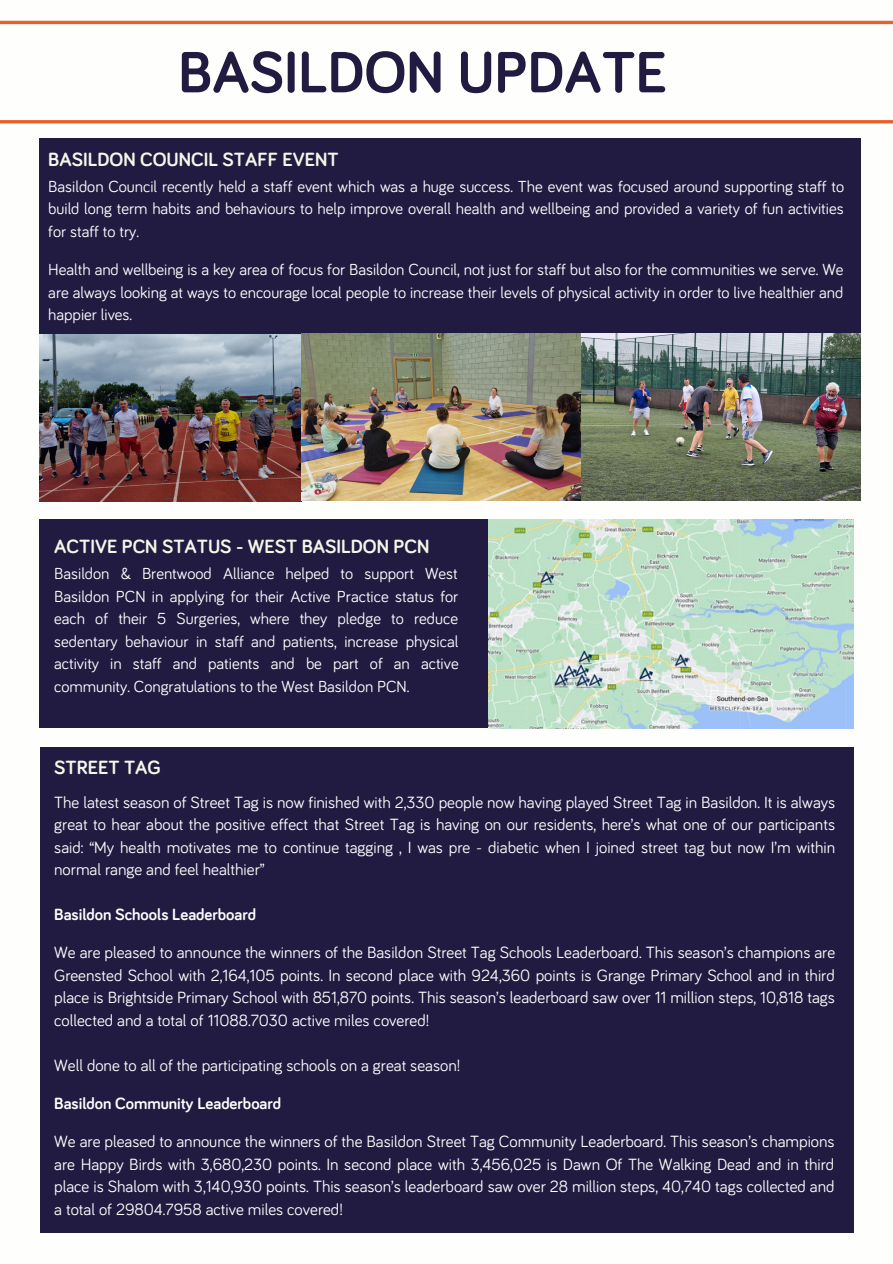
<style>
.page{position:relative;width:893px;height:1264px;background:#fff}
.page>*{position:absolute;margin:0;border:0;box-sizing:border-box;transform-origin:0 0}
.t1{font:700 60px "Bariol";color:#211b41}
.t2{font:700 19.8px "Bariol";color:#f6f6e9}
.t3{font:16.8px/22.5px "Bariol";color:#fff;text-align:justify}
.t4{font:700 16.8px "Bariol";color:#fff}
.t5{font:16.5px/22.5px "Bariol";color:#fff;text-align:justify}
</style>
<div class="page">
<div style="left:40px;top:519px;width:487px;height:208px;background:#211b41"></div>
<div style="left:40px;top:747px;width:813px;height:485px;background:#211b41"></div>
<img style="left:488px;top:519px;width:365px;height:209px">
<div style="left:40px;top:138px;width:820px;height:207px;background:#211b41"></div>
<img style="left:40px;top:333px;width:820px;height:168px">
<hr style="left:0;top:21px;width:892px;height:3px;background:#eb6028">
<hr style="left:0;top:120px;width:892px;height:3px;background:#eb6028">
<p class="t1" style="left:178px;top:45px;width:490px">BASILDON UPDATE</p>
<p class="t2" style="left:48px;top:151px;width:292px">BASILDON COUNCIL STAFF EVENT</p>
<p class="t5" style="left:48px;top:176px;width:797px">Basildon Council recently held a staff event which was a huge success. The event was focused around supporting staff to build long term habits and behaviours to help improve overall health and wellbeing and provided a variety of fun activities for staff to try.</p>
<p class="t5" style="left:48px;top:259px;width:796px">Health and wellbeing is a key area of focus for Basildon Council, not just for staff but also for the communities we serve. We are always looking at ways to encourage local people to increase their levels of physical activity in order to live healthier and happier lives.</p>
<p class="t2" style="left:54px;top:537px;width:376px">ACTIVE PCN STATUS - WEST BASILDON PCN</p>
<p class="t5" style="left:54px;top:563px;width:406px">Basildon &amp; Brentwood Alliance helped to support West Basildon PCN in applying for their Active Practice status for each of their 5 Surgeries, where they pledge to reduce sedentary behaviour in staff and patients, increase physical activity in staff and patients and be part of an active community. Congratulations to the West Basildon PCN.</p>
<p class="t2" style="left:54px;top:758px;width:108px">STREET TAG</p>
<p class="t3" style="left:54px;top:791px;width:782px">The latest season of Street Tag is now finished with 2,330 people now having played Street Tag in Basildon. It is always great to hear about the positive effect that Street Tag is having on our residents, here’s what one of our participants said: “My health motivates me to continue tagging , I was pre - diabetic when I joined street tag but now I’m within normal range and feel healthier”</p>
<p class="t4" style="left:54px;top:906px;width:203px">Basildon Schools Leaderboard</p>
<p class="t3" style="left:54px;top:942px;width:782px">We are pleased to announce the winners of the Basildon Street Tag Schools Leaderboard. This season’s champions are Greensted School with 2,164,105 points. In second place with 924,360 points is Grange Primary School and in third place is Brightside Primary School with 851,870 points. This season’s leaderboard saw over 11 million steps, 10,818 tags collected and a total of 11088.7030 active miles covered!</p>
<p class="t3" style="left:54px;top:1054px;width:407px">Well done to all of the participating schools on a great season!</p>
<p class="t4" style="left:54px;top:1095px;width:228px">Basildon Community Leaderboard</p>
<p class="t3" style="left:54px;top:1131px;width:781px">We are pleased to announce the winners of the Basildon Street Tag Community Leaderboard. This season’s champions are Happy Birds with 3,680,230 points. In second place with 3,456,025 is Dawn Of The Walking Dead and in third place is Shalom with 3,140,930 points. This season’s leaderboard saw over 28 million steps, 40,740 tags collected and a total of 29804.7958 active miles covered!</p>
</div>
